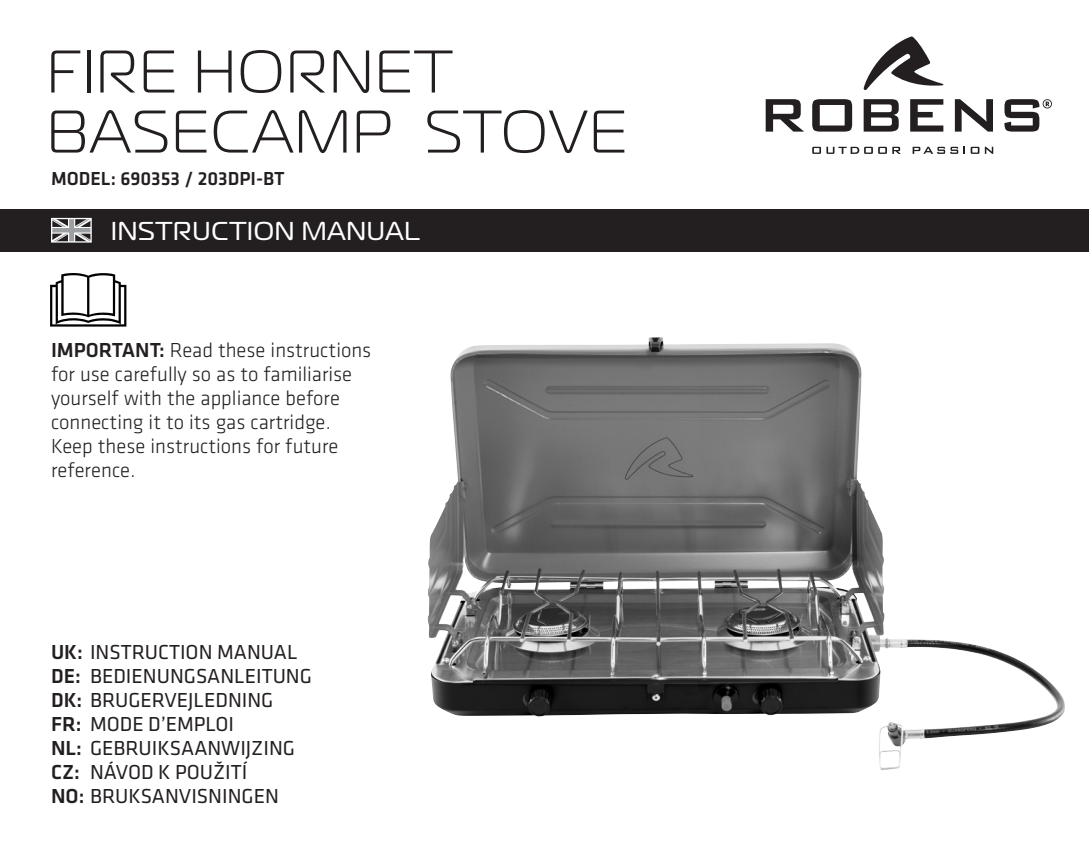
<style>
.page{position:relative;width:1089px;height:851px;background:#fff}
.page>*{position:absolute;margin:0;border:0;box-sizing:border-box;transform-origin:0 0}
.t1{font:300 60px "Magistral";letter-spacing:.03em;color:#231f20}
.t2{font:25.8px "Magistral";letter-spacing:.03em;color:#fff}
.robens_oh_2012{font:300 21px/24px "Klavika";color:#231f20}
.broed{font:21px "Klavika";color:#231f20}
.robens_oh_2012-2{font:500 19.5px "Klavika";color:#231f20}
.s1{font-weight:500}
</style>
<div class="page">
<div style="left:0;top:209px;width:1089px;height:42px;background:#231f20"></div>
<svg style="left:53px;top:220px;width:37px;height:20px"></svg>
<div style="left:51px;top:218px;width:41px;height:24px;border:1px solid #fff"></div>
<svg style="left:50px;top:273px;width:76px;height:53px"></svg>
<img style="left:428px;top:337px;width:460px;height:379px">
<svg style="left:863px;top:36px;width:80px;height:54px"></svg>
<svg style="left:765px;top:99px;width:39px;height:33px"></svg>
<svg style="left:812px;top:99px;width:40px;height:33px"></svg>
<svg style="left:863px;top:99px;width:35px;height:33px"></svg>
<svg style="left:910px;top:99px;width:33px;height:33px"></svg>
<svg style="left:954px;top:99px;width:39px;height:33px"></svg>
<svg style="left:1004px;top:99px;width:47px;height:33px"></svg>
<svg style="left:812px;top:147px;width:88px;height:7px"></svg>
<svg style="left:912px;top:147px;width:81px;height:7px"></svg>
<p class="t1" style="left:47px;top:35px;width:407px">FIRE HORNET</p>
<p class="t1" style="left:47px;top:95px;width:581px">BASECAMP STOVE</p>
<p class="robens_oh_2012-2" style="left:51px;top:168px;width:235px">MODEL: 690353 / 203DPI-BT</p>
<p class="t2" style="left:111px;top:215px;width:310px">INSTRUCTION MANUAL</p>
<p class="robens_oh_2012" style="left:51px;top:338px;width:322px"><span class="s1">IMPORTANT:</span> Read these instructions</p>
<p class="robens_oh_2012" style="left:51px;top:362px;width:303px">for use carefully so as to familiarise</p>
<p class="robens_oh_2012" style="left:51px;top:386px;width:290px">yourself with the appliance before</p>
<p class="robens_oh_2012" style="left:51px;top:410px;width:281px">connecting it to its gas cartridge.</p>
<p class="robens_oh_2012" style="left:51px;top:434px;width:289px">Keep these instructions for future reference.</p>
<p class="broed" style="left:51px;top:640px;width:248px"><span class="s1">UK:</span> INSTRUCTION MANUAL</p>
<p class="broed" style="left:51px;top:664px;width:262px"><span class="s1">DE:</span> BEDIENUNGSANLEITUNG</p>
<p class="broed" style="left:51px;top:688px;width:224px"><span class="s1">DK:</span> BRUGERVEJLEDNING</p>
<p class="broed" style="left:51px;top:712px;width:185px"><span class="s1">FR:</span> MODE D’EMPLOI</p>
<p class="broed" style="left:51px;top:736px;width:245px"><span class="s1">NL:</span> GEBRUIKSAANWIJZING</p>
<p class="broed" style="left:51px;top:760px;width:198px"><span class="s1">CZ:</span> NÁVOD K POUŽITÍ</p>
<p class="broed" style="left:51px;top:784px;width:229px"><span class="s1">NO:</span> BRUKSANVISNINGEN</p>
</div>
